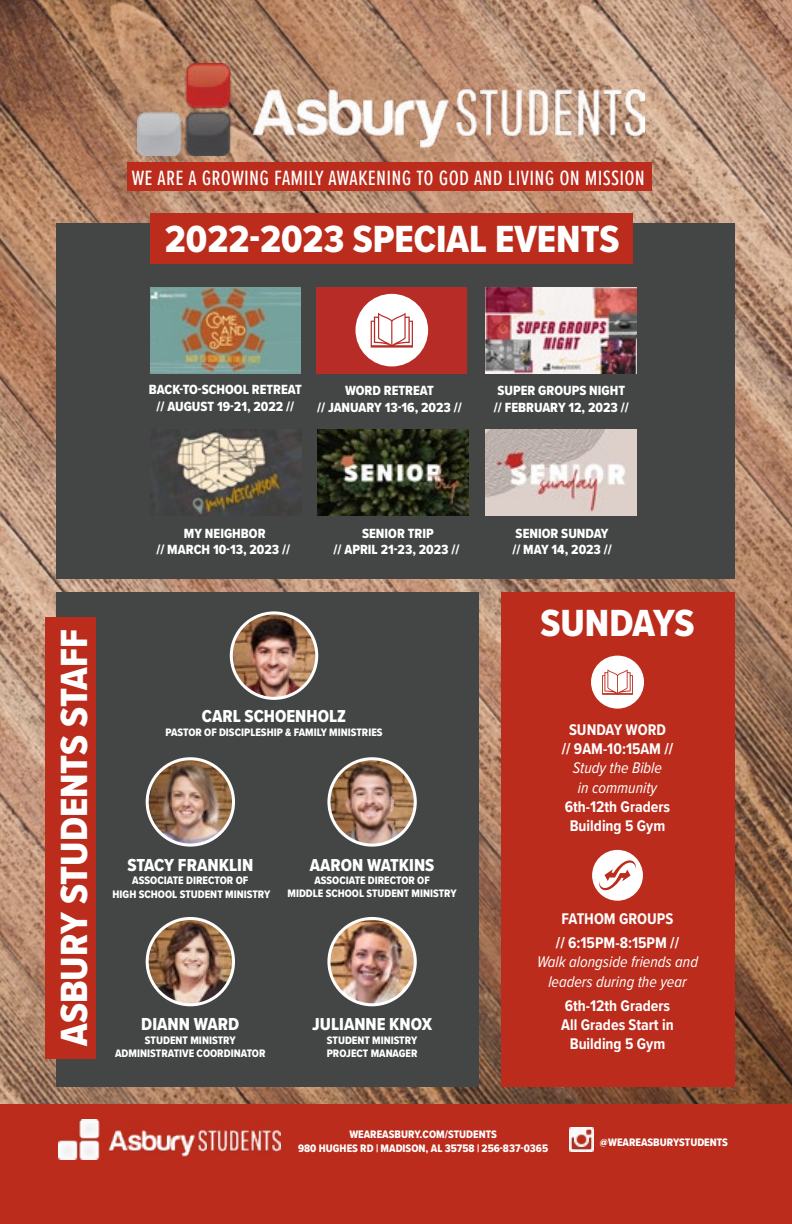
<style>
.page{position:relative;width:792px;height:1224px;background:#fff}
.page>*{position:absolute;margin:0;border:0;box-sizing:border-box;transform-origin:0 0}
.t1{font:39.2px "Proxima Nova Cond Extrabld";color:#fff}
.t2{font:26px "Proxima Nova Ex Cn";letter-spacing:.01em;color:#fff}
.t3{font:18px "Proxima Nova Cond Extrabld";color:#fff}
.t4{font:700 16px/19.2px "Proxima Nova Cond";color:#fff;text-align:center}
.t5{font:italic 16px/19.2px "Proxima Nova Cond";color:#fff;text-align:center}
.t6{font:13.8px/16.6px "Proxima Nova Cond Extrabld";color:#fff;text-align:center}
.t7{font:11.2px/13.6px "Proxima Nova Cond Extrabld";color:#fff;text-align:center}
</style>
<div class="page">
<img style="left:0;top:0;width:792px;height:1104px">
<div style="left:0;top:1104px;width:792px;height:120px;background:#bb2c1c"></div>
<div style="left:127px;top:162px;width:525px;height:29px;background:#bb2c1c"></div>
<div style="left:56px;top:223px;width:678px;height:356px;background:#444545"></div>
<img style="left:138px;top:63px;width:507px;height:93px">
<img style="left:59px;top:1120px;width:221px;height:40px">
<div style="left:150px;top:213px;width:482px;height:51px;background:#bb2c1c"></div>
<div style="left:56px;top:592px;width:423px;height:494px;background:#444545"></div>
<img style="left:331px;top:759px;width:84px;height:85px">
<div style="left:327px;top:757px;width:90px;height:90px;border:3px solid #fff;border-radius:50%"></div>
<img style="left:329px;top:918px;width:86px;height:87px;border-radius:43px">
<div style="left:327px;top:917px;width:90px;height:89px;border:3px solid #fff;border-radius:50%"></div>
<img style="left:485px;top:430px;width:151px;height:86px">
<div style="left:316px;top:287px;width:151px;height:86px;background:#b72c26"></div>
<svg style="left:356px;top:294px;width:72px;height:72px"></svg>
<img style="left:150px;top:287px;width:151px;height:86px">
<img style="left:485px;top:287px;width:151px;height:86px">
<img style="left:169px;top:430px;width:132px;height:86px">
<img style="left:318px;top:430px;width:150px;height:86px">
<div style="left:501px;top:592px;width:233px;height:494px;background:#bb2c1c"></div>
<div style="left:45px;top:617px;width:51px;height:442px;background:#bb2c1c"></div>
<svg style="left:591px;top:656px;width:53px;height:53px"></svg>
<svg style="left:592px;top:850px;width:51px;height:51px"></svg>
<img style="left:231px;top:615px;width:86px;height:83px">
<div style="left:230px;top:611px;width:88px;height:89px;border:3px solid #fff;border-radius:50%"></div>
<img style="left:147px;top:759px;width:87px;height:86px">
<div style="left:146px;top:757px;width:89px;height:90px;border:3px solid #fff;border-radius:50%"></div>
<img style="left:147px;top:919px;width:87px;height:86px">
<div style="left:146px;top:917px;width:89px;height:89px;border:3px solid #fff;border-radius:50%"></div>
<img style="left:570px;top:1128px;width:23px;height:24px">
<h2 class="t2" style="left:132px;top:157px;width:515px">we are a growing family awakening to god and living on mission</h2>
<h1 class="t1" style="left:165px;top:210px;width:456px">2022-2023 SPECIAL EVENTS</h1>
<p class="t6" style="left:149px;top:381px;width:155px">BACK-TO-SCHOOL RETREAT // AUGUST 19-21, 2022 //</p>
<p class="t6" style="left:494px;top:382px;width:137px;text-align:left">SUPER GROUPS NIGHT // FEBRUARY 12, 2023 //</p>
<p class="t6" style="left:317px;top:382px;width:146px">WORD RETREAT<br>// JANUARY 13-16, 2023 //</p>
<p class="t6" style="left:156px;top:525px;width:135px">MY NEIGHBOR<br>// MARCH 10-13, 2023 //</p>
<p class="t6" style="left:333px;top:525px;width:128px">SENIOR TRIP<br>// APRIL 21-23, 2023 //</p>
<h1 class="t1" style="left:45px;top:1046px;width:418px;rotate:-90deg">ASBURY STUDENTS STAFF</h1>
<h3 class="t3" style="left:202px;top:703px;width:146px">CARL SCHOENHOLZ</h3>
<p class="t7" style="left:165px;top:725px;width:219px">PASTOR OF DISCIPLESHIP &amp; FAMILY MINISTRIES</p>
<h3 class="t3" style="left:127px;top:851px;width:128px">STACY FRANKLIN</h3>
<p class="t7" style="left:113px;top:873px;width:159px">ASSOCIATE DIRECTOR OF<br>HIGH SCHOOL STUDENT MINISTRY</p>
<h3 class="t3" style="left:310px;top:851px;width:126px">AARON WATKINS</h3>
<p class="t7" style="left:288px;top:873px;width:171px">ASSOCIATE DIRECTOR OF<br>MIDDLE SCHOOL STUDENT MINISTRY</p>
<h3 class="t3" style="left:141px;top:1011px;width:100px">DIANN WARD</h3>
<p class="t7" style="left:115px;top:1033px;width:152px">STUDENT MINISTRY<br>ADMINISTRATIVE COORDINATOR</p>
<h3 class="t3" style="left:312px;top:1011px;width:121px">JULIANNE KNOX</h3>
<p class="t7" style="left:327px;top:1033px;width:92px;text-align:left">STUDENT MINISTRY<br>PROJECT MANAGER</p>
<p class="t6" style="left:512px;top:525px;width:101px;text-align:left">SENIOR SUNDAY // MAY 14, 2023 //</p>
<h1 class="t1" style="left:540px;top:594px;width:156px">SUNDAYS</h1>
<h3 class="t4" style="left:562px;top:720px;width:113px">SUNDAY WORD<br>// 9AM-10:15AM //</h3>
<h3 class="t5" style="left:573px;top:758px;width:91px">Study the Bible in community</h3>
<h3 class="t4" style="left:565px;top:796px;width:107px">6th-12th Graders<br>Building 5 Gym</h3>
<h3 class="t4" style="left:556px;top:907px;width:125px;line-height:24px">FATHOM GROUPS // 6:15PM-8:15PM //</h3>
<h3 class="t5" style="left:537px;top:952px;width:163px">Walk alongside friends and leaders during the year</h3>
<h3 class="t4" style="left:561px;top:995px;width:114px">6th-12th Graders<br>All Grades Start in<br>Building 5 Gym</h3>
<p class="t7" style="left:298px;top:1127px;width:252px">WEAREASBURY.COM/STUDENTS<br>980 HUGHES RD | MADISON, AL 35758 | 256-837-0365</p>
<p class="t7" style="left:600px;top:1135px;width:130px">@WEAREASBURYSTUDENTS</p>
</div>
